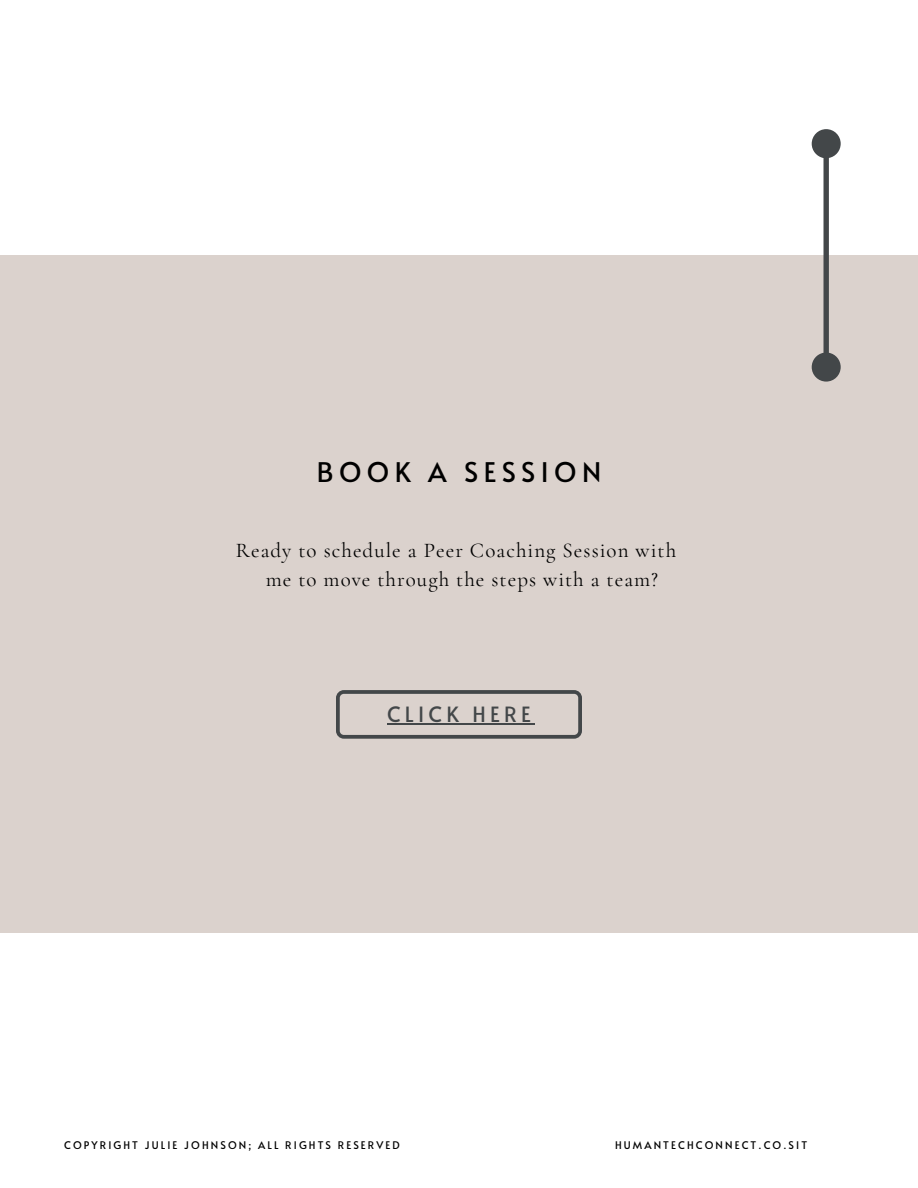
<style>
.page{position:relative;width:918px;height:1188px;background:#fff}
.page>*{position:absolute;margin:0;border:0;box-sizing:border-box;transform-origin:0 0}
.t1{font:27px "Alata";letter-spacing:.2em;color:#000}
.t2{font:21px/29.2px "Cormorant Garamond";letter-spacing:.05em;color:#000;text-align:center}
.t3{font:21px "Alata";letter-spacing:.2em;color:#434749}
.t4{font:10.5px "Alata";letter-spacing:.2em;color:#000}
</style>
<div class="page">
<div style="left:0;top:255px;width:918px;height:678px;background:#dbd2cd"></div>
<svg style="left:336px;top:690px;width:246px;height:49px"></svg>
<hr style="left:387px;top:723px;width:148px;height:2px;background:#434749">
<svg style="left:812px;top:129px;width:29px;height:253px"></svg>
<p class="t1" style="left:317px;top:452px;width:286px">BOOK A SESSION</p>
<p class="t2" style="left:236px;top:536px;width:442px">Ready to schedule a Peer Coaching Session with me to move through the steps with a team?</p>
<p class="t3" style="left:387px;top:699px;width:145px">CLICK HERE</p>
<p class="t4" style="left:64px;top:1138px;width:337px">COPYRIGHT JULIE JOHNSON; ALL RIGHTS RESERVED</p>
<p class="t4" style="left:615px;top:1138px;width:194px">HUMANTECHCONNECT.CO.SIT</p>
</div>
